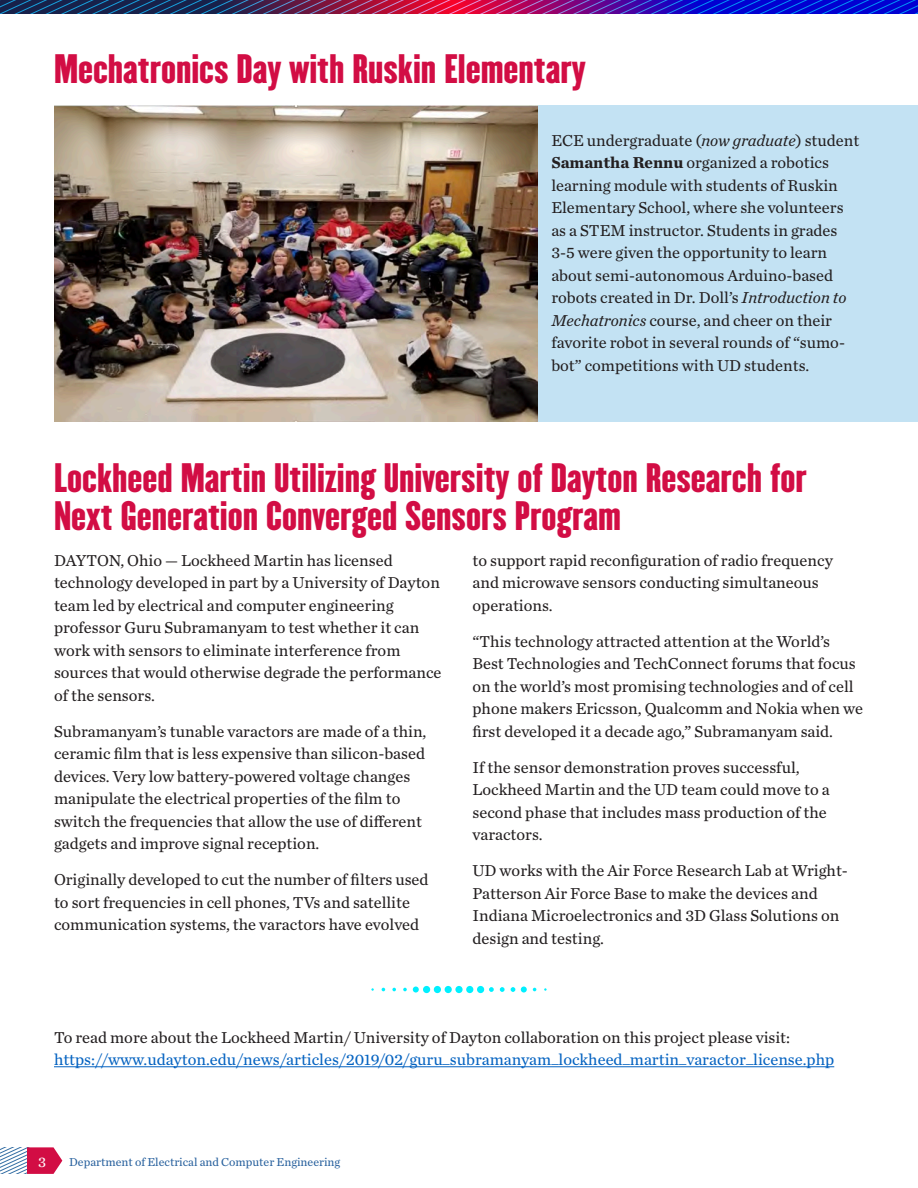
<style>
.page{position:relative;width:918px;height:1188px;background:#fff}
.page>*{position:absolute;margin:0;border:0;box-sizing:border-box;transform-origin:0 0}
.t1{font:36px/37.5px "Champion Liteweight";color:#d20d44}
.t2{font:16.5px/22.5px "Chronicle Text G2";color:#231f20}
.t3{font:16.5px "Chronicle Text G2";color:#0563c1}
.t4{font:15px "Chronicle Text G2";color:#fff}
.t5{font:12px "Chronicle Text G2";color:#27609d}
.s1{font-style:italic}
.s2{font-weight:700}
</style>
<div class="page">
<div style="left:472px;top:105px;width:446px;height:317px;background:#c3e2f3"></div>
<img style="left:54px;top:105px;width:484px;height:316px">
<hr style="left:54px;top:1066px;width:780px;height:1px;background:#0563c1">
<svg style="left:521px;top:987px;width:6px;height:6px"></svg>
<svg style="left:511px;top:987px;width:4px;height:5px"></svg>
<svg style="left:500px;top:987px;width:5px;height:5px"></svg>
<svg style="left:489px;top:987px;width:5px;height:5px"></svg>
<div style="left:477px;top:986px;width:7px;height:7px;background:#00f0ff;border-radius:50%"></div>
<div style="left:466px;top:986px;width:7px;height:7px;background:#00f0ff;border-radius:50%"></div>
<div style="left:455px;top:986px;width:8px;height:7px;background:#00f0ff;border-radius:50%"></div>
<div style="left:445px;top:986px;width:7px;height:7px;background:#00f0ff;border-radius:50%"></div>
<div style="left:434px;top:986px;width:7px;height:7px;background:#00f0ff;border-radius:50%"></div>
<div style="left:423px;top:986px;width:7px;height:7px;background:#00f0ff;border-radius:50%"></div>
<svg style="left:413px;top:987px;width:6px;height:6px"></svg>
<svg style="left:403px;top:988px;width:4px;height:3px"></svg>
<svg style="left:392px;top:988px;width:4px;height:3px"></svg>
<img style="left:0;top:0;width:918px;height:14px">
<svg style="left:0;top:1147px;width:62px;height:27px"></svg>
<h1 class="t1" style="left:54px;top:48px;width:533px">Mechatronics Day with Ruskin Elementary</h1>
<p class="t2" style="left:551px;top:128px;width:310px">ECE undergraduate (<span class="s1">now graduate</span>) student <span class="s2">Samantha Rennu</span> organized a robotics learning module with students of Ruskin Elementary School, where she volunteers as a STEM instructor. Students in grades 3-5 were given the opportunity to learn about semi-autonomous Arduino-based robots created in Dr. Doll’s <span class="s1">Introduction to Mechatronics</span> course, and cheer on their favorite robot in several rounds of “sumo&shy;bot” competitions with UD students.</p>
<h1 class="t1" style="left:54px;top:457px;width:754px">Lockheed Martin Utilizing University of Dayton Research for<br>Next Generation Converged Sensors Program</h1>
<p class="t2" style="left:54px;top:548px;width:389px">DAYTON, Ohio — Lockheed Martin has licensed technology developed in part by a University of Dayton team led by electrical and computer engineering professor Guru Subramanyam to test whether it can work with sensors to eliminate interference from sources that would otherwise degrade the performance of the sensors.</p>
<p class="t2" style="left:54px;top:719px;width:374px">Subramanyam’s tunable varactors are made of a thin, ceramic flm that is less expensive than silicon-based devices. Very low battery-powered voltage changes manipulate the electrical properties of the flm to switch the frequencies that allow the use of diferent gadgets and improve signal reception.</p>
<p class="t2" style="left:54px;top:868px;width:376px">Originally developed to cut the number of flters used to sort frequencies in cell phones, TVs and satellite communication systems, the varactors have evolved</p>
<p class="t2" style="left:473px;top:548px;width:362px">to support rapid reconfguration of radio frequency and microwave sensors conducting simultaneous operations.</p>
<p class="t2" style="left:473px;top:629px;width:392px">“This technology attracted attention at the World’s Best Technologies and TechConnect forums that focus on the world’s most promising technologies and of cell phone makers Ericsson, Qualcomm and Nokia when we frst developed it a decade ago,” Subramanyam said.</p>
<p class="t2" style="left:473px;top:755px;width:359px">If the sensor demonstration proves successful, Lockheed Martin and the UD team could move to a second phase that includes mass production of the varactors.</p>
<p class="t2" style="left:473px;top:859px;width:377px">UD works with the Air Force Research Lab at Wright-Patterson Air Force Base to make the devices and Indiana Microelectronics and 3D Glass Solutions on design and testing.</p>
<p class="t2" style="left:54px;top:1025px;width:738px">To read more about the Lockheed Martin/ University of Dayton collaboration on this project please visit:</p>
<p class="t3" style="left:54px;top:1047px;width:782px">https://www.udayton.edu/news/articles/2019/02/guru_subramanyam_lockheed_martin_varactor_license.php</p>
<p class="t4" style="left:38px;top:1150px;width:9px">3</p>
<p class="t5" style="left:69px;top:1153px;width:272px">Department of Electrical and Computer Engineering</p>
</div>
